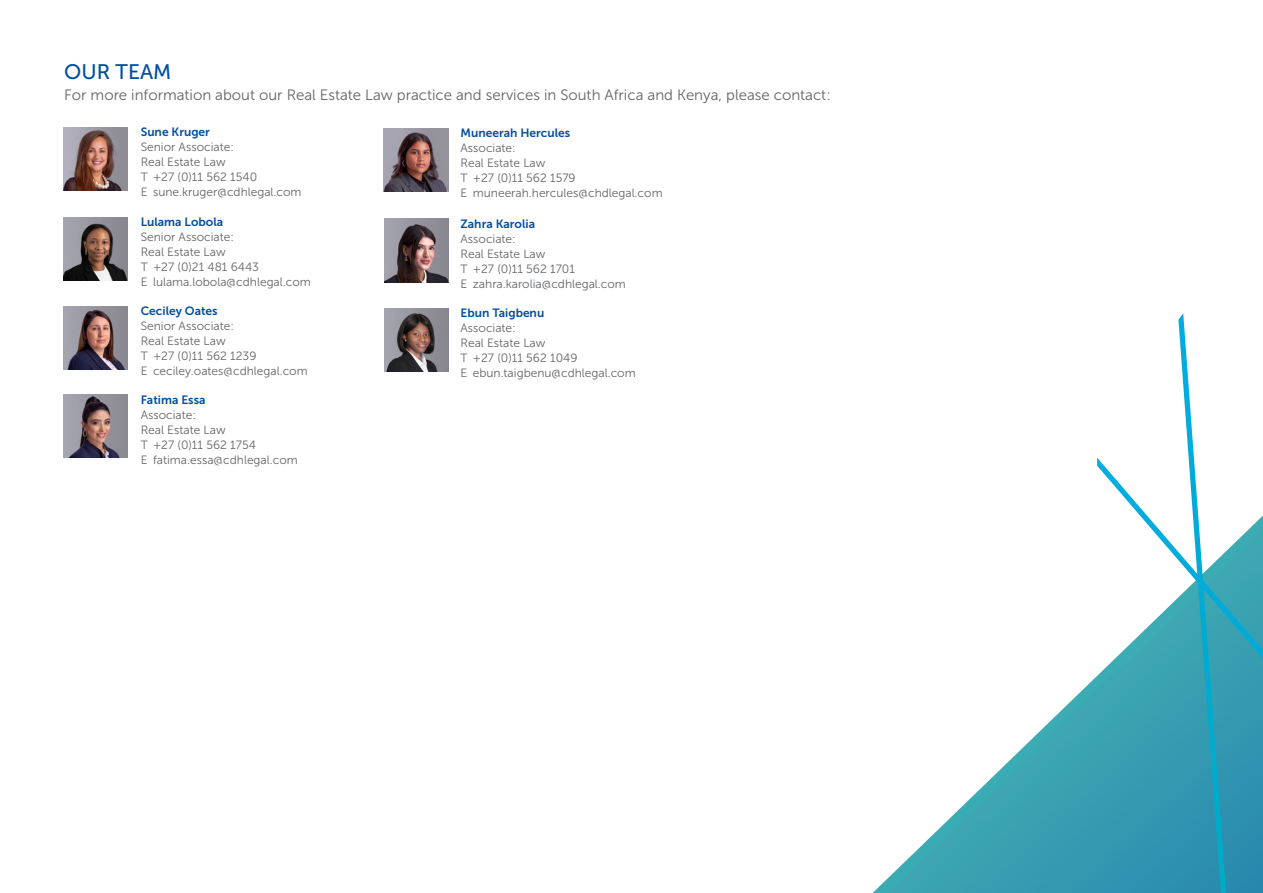
<style>
.page{position:relative;width:1263px;height:893px;background:#fff}
.page>*{position:absolute;margin:0;border:0;box-sizing:border-box;transform-origin:0 0}
.t1{font:21px "Museo Sans 500";color:#034ea2}
.t2{font:15px "Museo Sans 300";color:#636466}
.t3{font:12px/15px "Museo Sans 300";color:#636466}
.t4{font:12px "Museo Sans 700";color:#034ea2}
</style>
<div class="page">
<svg style="left:872px;top:676px;width:225px;height:217px"></svg>
<svg style="left:1097px;top:313px;width:166px;height:580px"></svg>
<img style="left:63px;top:127px;width:65px;height:64px">
<img style="left:63px;top:217px;width:65px;height:64px">
<img style="left:384px;top:128px;width:64px;height:64px">
<img style="left:63px;top:306px;width:65px;height:64px">
<img style="left:63px;top:394px;width:65px;height:64px">
<img style="left:384px;top:308px;width:65px;height:64px">
<img style="left:384px;top:219px;width:65px;height:63px">
<h1 class="t1" style="left:64px;top:60px;width:109px">OUR TEAM</h1>
<p class="t2" style="left:64px;top:87px;width:768px">For more information about our Real Estate Law practice and services in South Africa and Kenya, please contact:</p>
<p class="t4" style="left:141px;top:126px;width:71px">Sune Kruger</p>
<p class="t3" style="left:141px;top:140px;width:162px">Senior Associate:<br>Real Estate Law<br>T +27 (0)11 562 1540<br>E sune.kruger@cdhlegal.com</p>
<p class="t4" style="left:141px;top:215px;width:84px">Lulama Lobola</p>
<p class="t3" style="left:141px;top:229px;width:172px">Senior Associate:<br>Real Estate Law<br>T +27 (0)21 481 6443<br>E lulama.lobola@cdhlegal.com</p>
<p class="t4" style="left:141px;top:304px;width:78px">Ceciley Oates</p>
<p class="t3" style="left:141px;top:318px;width:169px">Senior Associate:<br>Real Estate Law<br>T +27 (0)11 562 1239<br>E ceciley.oates@cdhlegal.com</p>
<p class="t4" style="left:141px;top:393px;width:66px">Fatima Essa</p>
<p class="t3" style="left:141px;top:407px;width:159px">Associate:<br>Real Estate Law<br>T +27 (0)11 562 1754<br>E fatima.essa@cdhlegal.com</p>
<p class="t4" style="left:460px;top:126px;width:111px">Muneerah Hercules</p>
<p class="t3" style="left:460px;top:141px;width:204px">Associate:<br>Real Estate Law<br>T +27 (0)11 562 1579<br>E muneerah.hercules@chdlegal.com</p>
<p class="t4" style="left:460px;top:217px;width:76px">Zahra Karolia</p>
<p class="t3" style="left:460px;top:231px;width:167px">Associate:<br>Real Estate Law<br>T +27 (0)11 562 1701<br>E zahra.karolia@cdhlegal.com</p>
<p class="t4" style="left:460px;top:306px;width:85px">Ebun Taigbenu</p>
<p class="t3" style="left:460px;top:320px;width:177px">Associate:<br>Real Estate Law<br>T +27 (0)11 562 1049<br>E ebun.taigbenu@cdhlegal.com</p>
</div>
